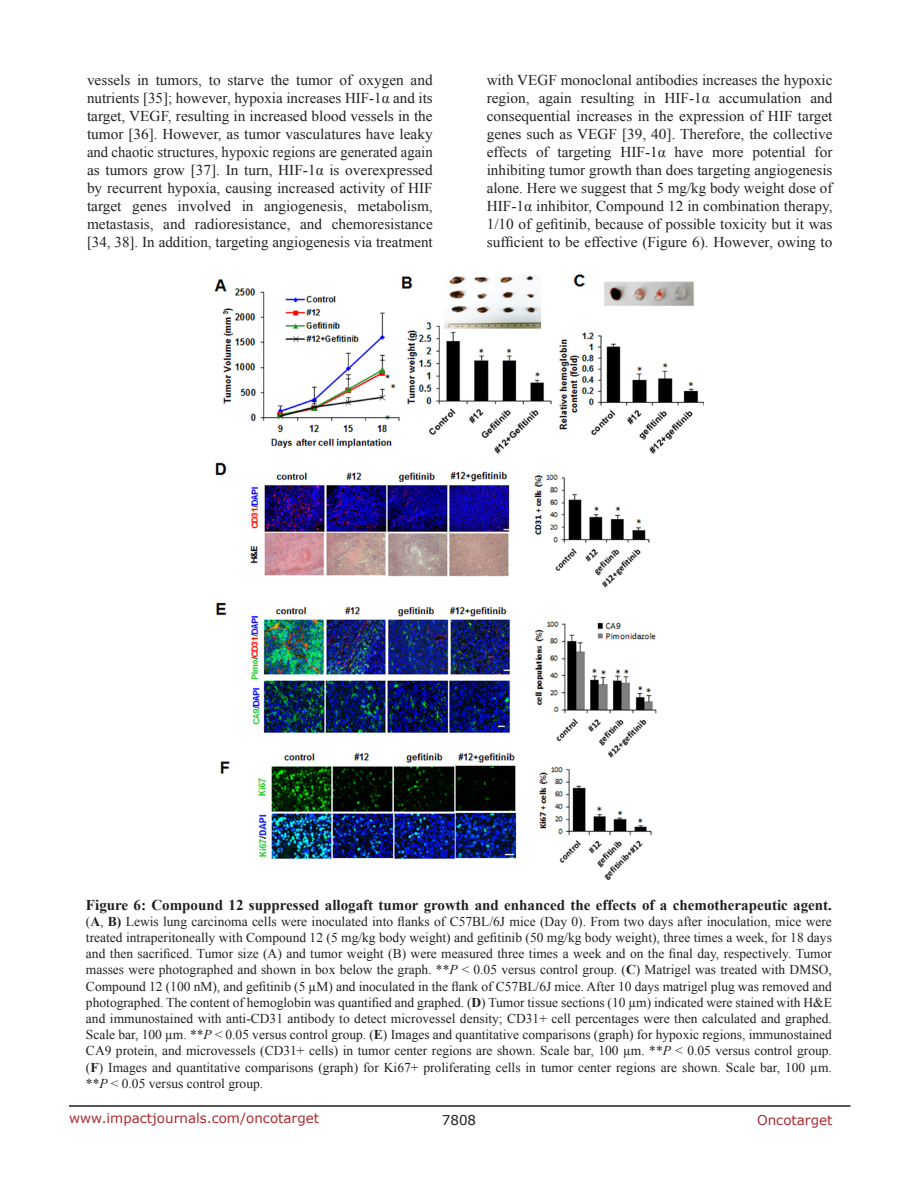
<style>
.page{position:relative;width:918px;height:1188px;background:#fff}
.page>*{position:absolute;margin:0;border:0;box-sizing:border-box;transform-origin:0 0}
.BodyText{font:15px/18px "Times New Roman";color:#231f20;text-align:justify}
.FigureText{font:700 15px "Times New Roman";color:#231f20}
.FigureText-2{font:13.5px/16.2px "Times New Roman";color:#231f20;text-align:justify}
.t1{font:13.5px "Verdana";color:#ac2b31}
.t2{font:13.5px "Verdana";color:#231f20}
.s1{font-weight:700}
.s2{font-style:italic}
</style>
<div class="page">
<hr style="left:69px;top:1105px;width:781px;height:2px;background:#231f20">
<img style="left:215px;top:274px;width:488px;height:606px">
<p class="BodyText" style="left:87px;top:71px;width:347px">vessels in tumors, to starve the tumor of oxygen and nutrients [35]; however, hypoxia increases HIF-1α and its target, VEGF, resulting in increased blood vessels in the tumor [36]. However, as tumor vasculatures have leaky and chaotic structures, hypoxic regions are generated again as tumors grow [37]. In turn, HIF-1α is overexpressed by recurrent hypoxia, causing increased activity of HIF target genes involved in angiogenesis, metabolism, metastasis, and radioresistance, and chemoresistance [34, 38]. In addition, targeting angiogenesis via treatment</p>
<p class="BodyText" style="left:487px;top:71px;width:347px">with VEGF monoclonal antibodies increases the hypoxic region, again resulting in HIF-1α accumulation and consequential increases in the expression of HIF target genes such as VEGF [39, 40]. Therefore, the collective effects of targeting HIF-1α have more potential for inhibiting tumor growth than does targeting angiogenesis alone. Here we suggest that 5 mg/kg body weight dose of HIF-1α inhibitor, Compound 12 in combination therapy, 1/10 of gefitinib, because of possible toxicity but it was sufficient to be effective (Figure 6). However, owing to</p>
<p class="FigureText" style="left:86px;top:894px;width:747px">Figure 6: Compound 12 suppressed allogaft tumor growth and enhanced the effects of a chemotherapeutic agent.</p>
<p class="FigureText-2" style="left:86px;top:913px;width:748px">(<span class="s1">A</span>, <span class="s1">B)</span> Lewis lung carcinoma cells were inoculated into flanks of C57BL/6J mice (Day 0). From two days after inoculation, mice were treated intraperitoneally with Compound 12 (5 mg/kg body weight) and gefitinib (50 mg/kg body weight), three times a week, for 18 days and then sacrificed. Tumor size (A) and tumor weight (B) were measured three times a week and on the final day, respectively. Tumor masses were photographed and shown in box below the graph. **<span class="s2">P</span> &lt; 0.05 versus control group. (<span class="s1">C</span>) Matrigel was treated with DMSO, Compound 12 (100 nM), and gefitinib (5 µM) and inoculated in the flank of C57BL/6J mice. After 10 days matrigel plug was removed and photographed. The content of hemoglobin was quantified and graphed. (<span class="s1">D</span>) Tumor tissue sections (10 µm) indicated were stained with H&amp;E and immunostained with anti-CD31 antibody to detect microvessel density; CD31+ cell percentages were then calculated and graphed.<br>Scale bar, 100 µm. **<span class="s2">P</span> &lt; 0.05 versus control group. (<span class="s1">E</span>) Images and quantitative comparisons (graph) for hypoxic regions, immunostained CA9 protein, and microvessels (CD31+ cells) in tumor center regions are shown. Scale bar, 100 µm. **<span class="s2">P</span> &lt; 0.05 versus control group. (<span class="s1">F</span>) Images and quantitative comparisons (graph) for Ki67+ proliferating cells in tumor center regions are shown. Scale bar, 100 µm. **<span class="s2">P</span> &lt; 0.05 versus control group.</p>
<p class="t1" style="left:69px;top:1109px;width:252px">www.impactjournals.com/oncotarget</p>
<p class="t2" style="left:442px;top:1111px;width:36px">7808</p>
<p class="t1" style="left:757px;top:1111px;width:77px">Oncotarget</p>
</div>
